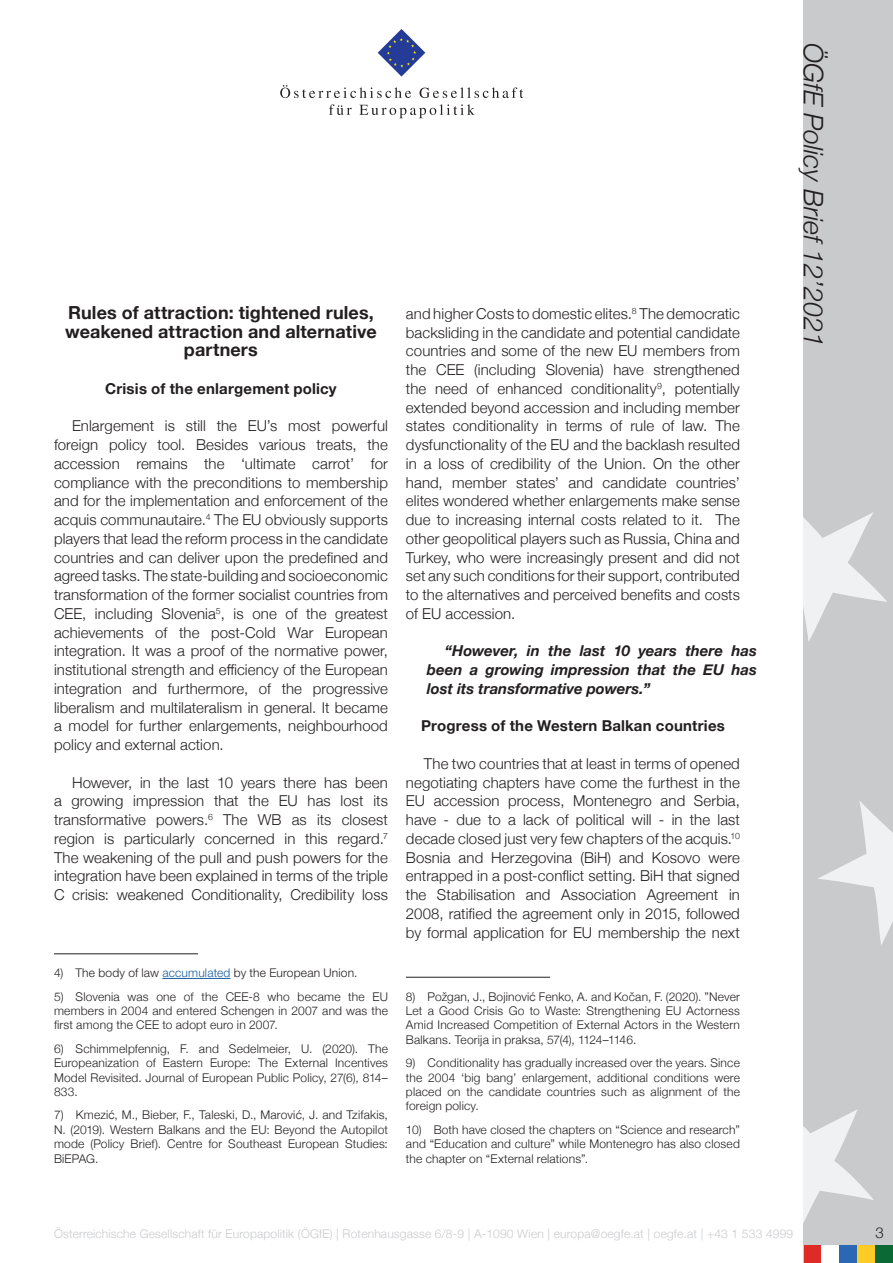
<style>
.page{position:relative;width:893px;height:1263px;background:#fff}
.page>*{position:absolute;margin:0;border:0;box-sizing:border-box;transform-origin:0 0}
.t1{font:italic 300 27px "Helvetica Neue";color:#231f20}
.Zwischenüberschrift{font:700 18px/18.8px "Helvetica Neue";letter-spacing:.005em;color:#231f20;text-align:center}
.Standard_Paragraph{font:300 15px/18.8px "Helvetica Neue";letter-spacing:.01em;color:#231f20;text-align:justify}
.Standard_Paragraph-2{font:italic 700 15px/18.8px "Helvetica Neue";color:#231f20;text-align:justify}
.Zwischenüberschrift-2{font:700 15px "Helvetica Neue";letter-spacing:.015em;color:#231f20}
.Footnotes{font:300 12px/14.4px "Helvetica Neue";letter-spacing:.015em;color:#231f20;text-align:justify}
.t2{font:300 12px "Helvetica Neue";letter-spacing:.015em;color:#c9cacc}
.Footnotes-2{font:300 12px "Helvetica Neue LT Std";letter-spacing:.015em;color:#231f20}
.s1{color:#175d9e}
</style>
<div class="page">
<div style="left:804px;top:0;width:89px;height:1263px;background:#c9cacc"></div>
<svg style="left:804px;top:512px;width:83px;height:130px"></svg>
<svg style="left:818px;top:801px;width:75px;height:144px"></svg>
<svg style="left:804px;top:1110px;width:70px;height:111px"></svg>
<svg style="left:378px;top:29px;width:47px;height:48px"></svg>
<svg style="left:280px;top:85px;width:131px;height:13px"></svg>
<svg style="left:420px;top:87px;width:103px;height:11px"></svg>
<svg style="left:329px;top:104px;width:23px;height:11px"></svg>
<svg style="left:359px;top:104px;width:116px;height:14px"></svg>
<div style="left:857px;top:1245px;width:18px;height:18px;background:#fecb26"></div>
<div style="left:839px;top:1245px;width:18px;height:18px;background:#2b68b3"></div>
<div style="left:804px;top:1245px;width:17px;height:18px;background:#de2b26"></div>
<div style="left:875px;top:1245px;width:18px;height:18px;background:#0b6936"></div>
<div style="left:821px;top:1245px;width:18px;height:18px;background:#fff"></div>
<hr style="left:54px;top:953px;width:144px;height:1px;background:#231f20">
<hr style="left:162px;top:978px;width:68px;height:1px;background:#175d9e">
<hr style="left:406px;top:977px;width:144px;height:1px;background:#231f20">
<p class="Zwischenüberschrift" style="left:65px;top:303px;width:313px">Rules of attraction: tightened rules, weakened attraction and alternative partners</p>
<p class="Zwischenüberschrift-2" style="left:105px;top:377px;width:233px">Crisis of the enlargement policy</p>
<p class="Standard_Paragraph" style="left:54px;top:415px;width:335px;text-indent:18px">Enlargement is still the EU’s most powerful foreign policy tool. Besides various treats, the accession remains the ‘ultimate carrot’ for compliance with the preconditions to membership and for the implementation and enforcement of the acquis communautaire.<sup>4</sup> The EU obviously supports players that lead the reform process in the candidate countries and can deliver upon the predefined and agreed tasks. The state-building and socioeconomic transformation of the former socialist countries from CEE, including Slovenia<sup>5</sup>, is one of the greatest achievements of the post-Cold War European integration. It was a proof of the normative power, institutional strength and efficiency of the European integration and furthermore, of the progressive liberalism and multilateralism in general. It became a model for further enlargements, neighbourhood policy and external action.</p>
<p class="Standard_Paragraph" style="left:54px;top:772px;width:335px;text-indent:18px">However, in the last 10 years there has been a growing impression that the EU has lost its transformative powers.<sup>6</sup> The WB as its closest region is particularly concerned in this regard.<sup>7<br></sup>The weakening of the pull and push powers for the integration have been explained in terms of the triple C crisis: weakened Conditionality, Credibility loss</p>
<p class="Footnotes-2" style="left:54px;top:965px;width:305px">4) The body of law <span class="s1">accumulated</span> by the European Union.</p>
<p class="Footnotes" style="left:54px;top:988px;width:335px">5) Slovenia was one of the CEE-8 who became the EU members in 2004 and entered Schengen in 2007 and was the first among the CEE to adopt euro in 2007.</p>
<p class="Footnotes" style="left:54px;top:1040px;width:335px">6) Schimmelpfennig, F. and Sedelmeier, U. (2020). The Europeanization of Eastern Europe: The External Incentives Model Revisited. Journal of European Public Policy, 27(6), 814– 833.</p>
<p class="Footnotes" style="left:54px;top:1107px;width:335px">7) Kmezić, M., Bieber, F., Taleski, D., Marović, J. and Tzifakis, N. (2019). Western Balkans and the EU: Beyond the Autopilot mode (Policy Brief). Centre for Southeast European Studies:<br>BiEPAG.</p>
<p class="Standard_Paragraph" style="left:406px;top:303px;width:335px">and higher Costs to domestic elites.<sup>8</sup> The democratic backsliding in the candidate and potential candidate countries and some of the new EU members from the CEE (including Slovenia) have strengthened the need of enhanced conditionality<sup>9</sup>, potentially extended beyond accession and including member states conditionality in terms of rule of law. The dysfunctionality of the EU and the backlash resulted in a loss of credibility of the Union. On the other hand, member states’ and candidate countries’ elites wondered whether enlargements make sense due to increasing internal costs related to it. The other geopolitical players such as Russia, China and Turkey, who were increasingly present and did not set any such conditions for their support, contributed to the alternatives and perceived benefits and costs of EU accession.</p>
<p class="Standard_Paragraph-2" style="left:427px;top:642px;width:332px;text-indent:18px">“However, in the last 10 years there has been a growing impression that the EU has lost its transformative powers.”</p>
<p class="Zwischenüberschrift-2" style="left:421px;top:714px;width:305px">Progress of the Western Balkan countries</p>
<p class="Standard_Paragraph" style="left:406px;top:753px;width:335px;text-indent:18px">The two countries that at least in terms of opened negotiating chapters have come the furthest in the EU accession process, Montenegro and Serbia, have - due to a lack of political will - in the last decade closed just very few chapters of the acquis.<sup>10<br></sup>Bosnia and Herzegovina (BiH) and Kosovo were entrapped in a post-conflict setting. BiH that signed the Stabilisation and Association Agreement in 2008, ratified the agreement only in 2015, followed by formal application for EU membership the next</p>
<p class="Footnotes" style="left:406px;top:988px;width:335px">8) Požgan, J., Bojinović Fenko, A. and Kočan, F. (2020). ”Never Let a Good Crisis Go to Waste: Strengthening EU Actorness Amid Increased Competition of External Actors in the Western Balkans. Teorija in praksa, 57(4), 1124–1146.</p>
<p class="Footnotes" style="left:406px;top:1055px;width:335px">9) Conditionality has gradually increased over the years. Since the 2004 ‘big bang’ enlargement, additional conditions were placed on the candidate countries such as alignment of the foreign policy.</p>
<p class="Footnotes" style="left:406px;top:1121px;width:335px">10) Both have closed the chapters on “Science and research” and “Education and culture” while Montenegro has also closed the chapter on “External relations”.</p>
<h1 class="t1" style="left:835px;top:43px;width:305px;rotate:90deg">ÖGfE Policy Brief 12’2021</h1>
<p class="t2" style="left:54px;top:1224px;width:741px">Österreichische Gesellschaft für Europapolitik (ÖGfE) | Rotenhausgasse 6/8-9 | A-1090 Wien | europa@oegfe.at | oegfe.at | +43 1 533 4999</p>
<p class="Standard_Paragraph" style="left:875px;top:1222px;width:10px">3</p>
</div>
